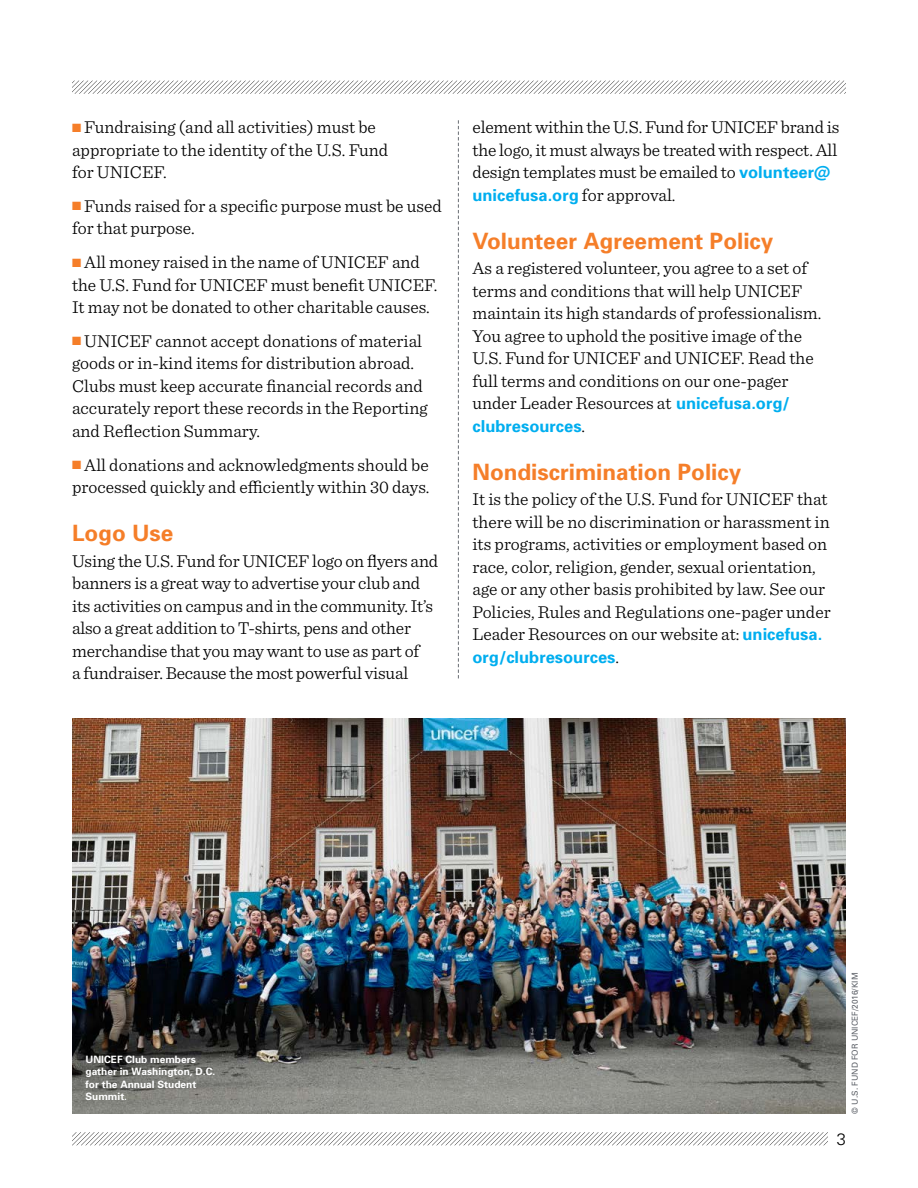
<style>
.page{position:relative;width:918px;height:1188px;background:#fff}
.page>*{position:absolute;margin:0;border:0;box-sizing:border-box;transform-origin:0 0}
.t1{font:700 22.5px "Univers";color:#f57e29}
.t2{font:300 18px/22.5px "Sentinel";color:#000}
.t3{font:700 16.5px "Univers";color:#00aeef}
.t4{font:300 16.5px "Univers";color:#000}
.t5{font:700 10.2px/12.3px "Univers";color:#fff}
.t6{font:8.25px "Univers";color:#5f636a}
.s1{color:#f57e29}
.s2{font-family:"Univers";font-weight:700;font-size:16.5px;color:#00aeef}
.s3{font-family:"Sentinel";font-weight:300;font-size:18px;color:#000}
</style>
<div class="page">
<svg style="left:72px;top:81px;width:774px;height:13px"></svg>
<svg style="left:458px;top:120px;width:1px;height:559px"></svg>
<img style="left:72px;top:718px;width:774px;height:396px">
<svg style="left:72px;top:1132px;width:756px;height:14px"></svg>
<p class="t2" style="left:72px;top:115px;width:318px"><span class="s1">■</span> Fundraising (and all activities) must be appropriate to the identity of the U.S. Fund for UNICEF.</p>
<p class="t2" style="left:72px;top:193px;width:371px"><span class="s1">■</span> Funds raised for a specific purpose must be used for that purpose.</p>
<p class="t2" style="left:72px;top:250px;width:367px"><span class="s1">■</span> All money raised in the name of UNICEF and the U.S. Fund for UNICEF must benefit UNICEF.<br>It may not be donated to other charitable causes.</p>
<p class="t2" style="left:72px;top:328px;width:357px"><span class="s1">■</span> UNICEF cannot accept donations of material goods or in-kind items for distribution abroad.<br>Clubs must keep accurate financial records and accurately report these records in the Reporting and Reflection Summary.</p>
<p class="t2" style="left:72px;top:452px;width:359px"><span class="s1">■</span> All donations and acknowledgments should be processed quickly and efficiently within 30 days.</p>
<p class="t1" style="left:72px;top:519px;width:103px">Logo Use</p>
<p class="t2" style="left:72px;top:548px;width:368px">Using the U.S. Fund for UNICEF logo on flyers and banners is a great way to advertise your club and its activities on campus and in the community. It’s also a great addition to T-shirts, pens and other merchandise that you may want to use as part of<br>a fundraiser. Because the most powerful visual</p>
<p class="t2" style="left:472px;top:115px;width:369px">element within the U.S. Fund for UNICEF brand is the logo, it must always be treated with respect. All design templates must be emailed to <span class="s2">volunteer@</span></p>
<p class="t3" style="left:472px;top:184px;width:205px">unicefusa.org <span class="s3">for approval.</span></p>
<p class="t1" style="left:472px;top:226px;width:302px">Volunteer Agreement Policy</p>
<p class="t2" style="left:472px;top:256px;width:350px">As a registered volunteer, you agree to a set of terms and conditions that will help UNICEF maintain its high standards of professionalism.<br>You agree to uphold the positive image of the U.S. Fund for UNICEF and UNICEF. Read the full terms and conditions on our one-pager under Leader Resources at <span class="s2">unicefusa.org/</span></p>
<p class="t3" style="left:473px;top:415px;width:114px">clubresources<span class="s3">.</span></p>
<p class="t1" style="left:472px;top:457px;width:270px">Nondiscrimination Policy</p>
<p class="t2" style="left:472px;top:487px;width:360px">It is the policy of the U.S. Fund for UNICEF that there will be no discrimination or harassment in its programs, activities or employment based on race, color, religion, gender, sexual orientation, age or any other basis prohibited by law. See our Policies, Rules and Regulations one-pager under Leader Resources on our website at: <span class="s2">unicefusa.</span></p>
<p class="t3" style="left:472px;top:646px;width:148px">org/clubresources<span class="s3">.</span></p>
<p class="t5" style="left:86px;top:1053px;width:131px">UNICEF Club members gather in Washington, D.C. for the Annual Student<br>Summit.</p>
<p class="t6" style="left:850px;top:1114px;width:142px;rotate:-90deg">© U.S. FUND FOR UNICEF/2016/KIM</p>
<p class="t4" style="left:837px;top:1130px;width:11px">3</p>
</div>
